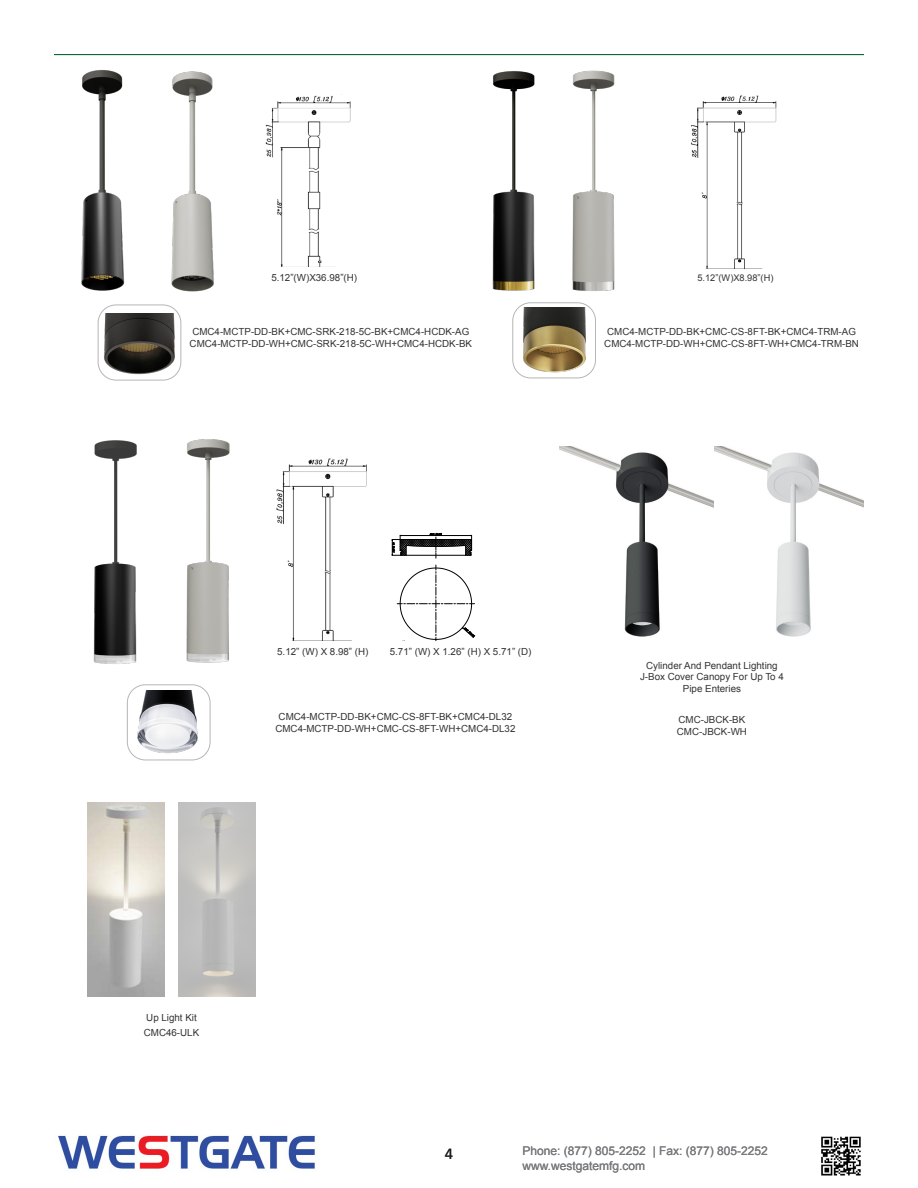
<style>
.page{position:relative;width:918px;height:1188px;background:#fff}
.page>*{position:absolute;margin:0;border:0;box-sizing:border-box;transform-origin:0 0}
.t1{font:16.5px "Calibri";color:#231f20}
.t2{font:12px "Arial";color:#787a7d}
.t3{font:9.75px/11.7px "Arial";color:#333;text-align:center}
.t4{font:9.3px "Arial";color:#333}
</style>
<div class="page">
<img style="left:58px;top:1135px;width:257px;height:35px">
<img style="left:821px;top:1136px;width:40px;height:40px">
<hr style="left:54px;top:54px;width:810px;height:1px;background:#0d6736">
<img style="left:93px;top:440px;width:44px;height:224px">
<img style="left:186px;top:439px;width:44px;height:224px">
<img style="left:81px;top:70px;width:44px;height:221px">
<img style="left:171px;top:71px;width:43px;height:221px">
<img style="left:492px;top:71px;width:28px;height:220px">
<img style="left:520px;top:70px;width:95px;height:221px">
<img style="left:103px;top:313px;width:74px;height:68px">
<img style="left:517px;top:307px;width:72px;height:71px">
<img style="left:276px;top:458px;width:91px;height:183px">
<svg style="left:397px;top:565px;width:78px;height:75px"></svg>
<svg style="left:392px;top:533px;width:80px;height:25px"></svg>
<img style="left:131px;top:691px;width:75px;height:66px">
<div style="left:127px;top:684px;width:83px;height:76px;border:1px solid #231f20;border-radius:18px"></div>
<div style="left:98px;top:305px;width:83px;height:75px;border:1px solid #231f20;border-radius:18px"></div>
<div style="left:512px;top:302px;width:84px;height:76px;border:1px solid #231f20;border-radius:18px"></div>
<img style="left:691px;top:95px;width:86px;height:173px">
<img style="left:265px;top:95px;width:86px;height:172px">
<img style="left:88px;top:802px;width:77px;height:195px">
<img style="left:178px;top:802px;width:77px;height:195px">
<img style="left:713px;top:446px;width:151px;height:191px">
<img style="left:560px;top:446px;width:153px;height:191px">
<p class="t3" style="left:271px;top:271px;width:87px">5.12”(W)X36.98”(H)</p>
<p class="t4" style="left:697px;top:272px;width:77px">5.12”(W)X8.98”(H)</p>
<p class="t3" style="left:192px;top:326px;width:279px">CMC4-MCTP-DD-BK+CMC-SRK-218-5C-BK+CMC4-HCDK-AG</p>
<p class="t3" style="left:190px;top:338px;width:284px">CMC4-MCTP-DD-WH+CMC-SRK-218-5C-WH+CMC4-HCDK-BK</p>
<p class="t3" style="left:607px;top:326px;width:250px">CMC4-MCTP-DD-BK+CMC-CS-8FT-BK+CMC4-TRM-AG</p>
<p class="t3" style="left:604px;top:338px;width:256px">CMC4-MCTP-DD-WH+CMC-CS-8FT-WH+CMC4-TRM-BN</p>
<p class="t3" style="left:277px;top:645px;width:93px">5.12” (W) X 8.98” (H)</p>
<p class="t3" style="left:390px;top:645px;width:143px">5.71” (W) X 1.26” (H) X 5.71” (D)</p>
<p class="t3" style="left:279px;top:711px;width:235px">CMC4-MCTP-DD-BK+CMC-CS-8FT-BK+CMC4-DL32</p>
<p class="t3" style="left:275px;top:722px;width:242px">CMC4-MCTP-DD-WH+CMC-CS-8FT-WH+CMC4-DL32</p>
<p class="t3" style="left:640px;top:659px;width:145px">Cylinder And Pendant Lighting<br>J-Box Cover Canopy For Up To 4<br>Pipe Enteries</p>
<p class="t3" style="left:679px;top:714px;width:68px">CMC-JBCK-BK</p>
<p class="t3" style="left:677px;top:726px;width:72px">CMC-JBCK-WH</p>
<p class="t3" style="left:146px;top:1011px;width:52px">Up Light Kit</p>
<p class="t3" style="left:144px;top:1027px;width:57px">CMC46-ULK</p>
<p class="t1" style="left:445px;top:1142px;width:10px">4</p>
<p class="t2" style="left:523px;top:1143px;width:247px">Phone: (877) 805-2252 | Fax: (877) 805-2252</p>
<p class="t2" style="left:523px;top:1158px;width:124px">www.westgatemfg.com</p>
</div>
